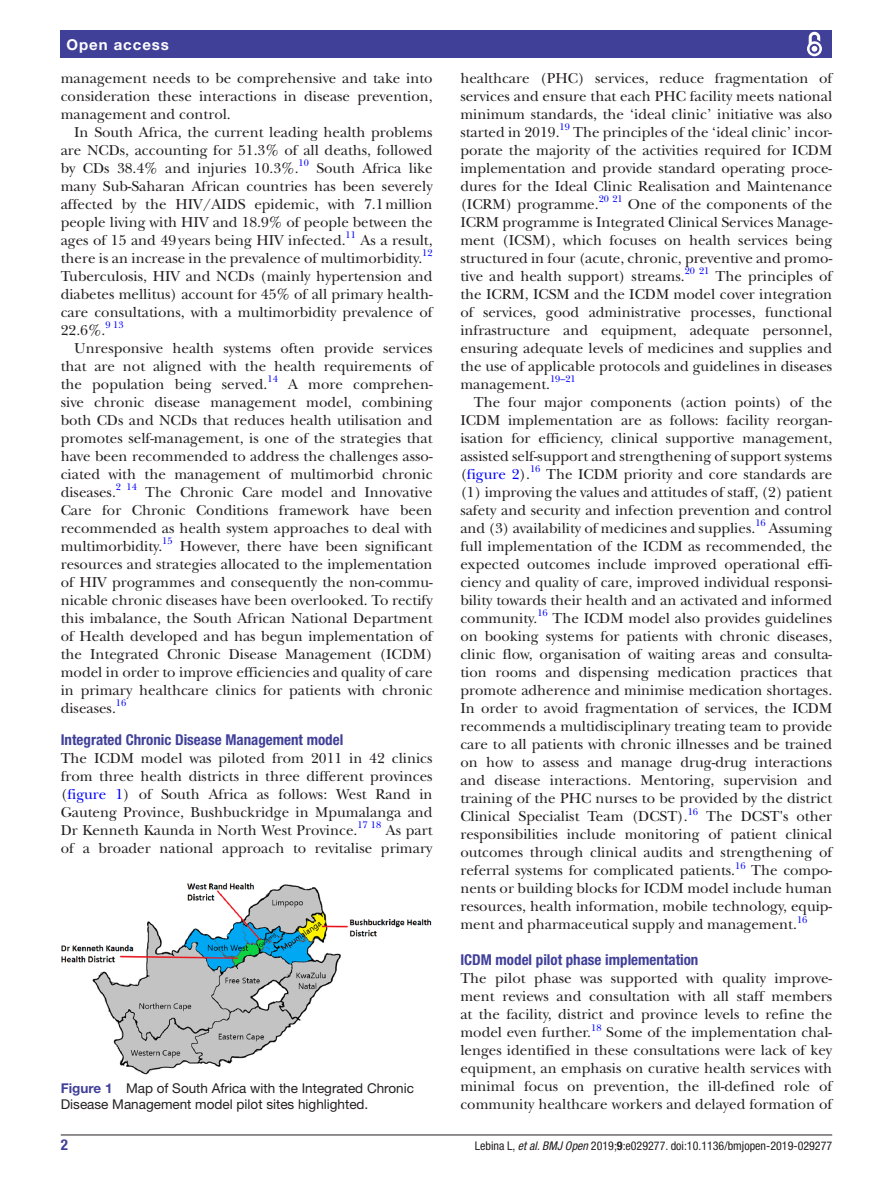
<style>
.page{position:relative;width:893px;height:1191px;background:#fff}
.page>*{position:absolute;margin:0;border:0;box-sizing:border-box;transform-origin:0 0}
.t1{font:15px/18px "New Baskerville";color:#231f20;text-align:justify}
.t2{font:700 condensed 15px "Helvetica Neue LT Std";color:#414099}
.t3{font:700 15px "Helvetica Neue LT Std";letter-spacing:.065em;color:#fff}
.t4{font:13.5px/16.2px "Helvetica Neue LT Std";color:#231f20}
.t5{font:condensed 12px "Helvetica Neue LT Std";color:#231f20}
.t6{font:9.9px "New Baskerville";color:#00f}
.s1{color:#00f}
.s2{font-weight:700;color:#414099}
.s3{font-style:italic}
.s4{font-weight:700}
</style>
<div class="page">
<hr style="left:61px;top:1134px;width:771px;height:1px;background:#231f20">
<div style="left:61px;top:31px;width:771px;height:27px;background:#414099"></div>
<svg style="left:807px;top:31px;width:15px;height:26px"></svg>
<img style="left:61px;top:883px;width:371px;height:192px">
<p class="t3" style="left:66px;top:35px;width:104px">Open access</p>
<p class="t1" style="left:61px;top:69px;width:373px">management needs to be comprehensive and take into consideration these interactions in disease prevention, management and control.</p>
<p class="t1" style="left:61px;top:123px;width:373px;text-indent:14px">In South Africa, the current leading health problems are NCDs, accounting for 51.3% of all deaths, followed by CDs 38.4% and injuries 10.3%.</p>
<p class="t6" style="left:299px;top:157px;width:12px">10</p>
<p class="t1" style="left:61px;top:159px;width:373px;text-indent:256px">South Africa like many Sub-Saharan African countries has been severely affected by the HIV/AIDS epidemic, with 7.1million people living with HIV and 18.9% of people between the ages of 15 and 49years being HIV infected.</p>
<p class="t6" style="left:346px;top:229px;width:12px">11</p>
<p class="t1" style="left:61px;top:231px;width:373px;text-indent:300px">As a result, there is an increase in the prevalence of multimorbidity.</p>
<p class="t6" style="left:422px;top:247px;width:12px">12</p>
<p class="t1" style="left:61px;top:267px;width:373px">Tuberculosis, HIV and NCDs (mainly hypertension and diabetes mellitus) account for 45% of all primary health&shy;care consultations, with a multimorbidity prevalence of 22.6%.</p>
<p class="t6" style="left:105px;top:319px;width:20px">9 13</p>
<p class="t1" style="left:61px;top:339px;width:373px;text-indent:14px">Unresponsive health systems often provide services that are not aligned with the health requirements of the population being served.</p>
<p class="t6" style="left:267px;top:373px;width:12px">14</p>
<p class="t1" style="left:61px;top:375px;width:373px;text-indent:227px">A more comprehen&shy;sive chronic disease management model, combining both CDs and NCDs that reduces health utilisation and promotes self-management, is one of the strategies that have been recommended to address the challenges asso&shy;ciated with the management of multimorbid chronic diseases.<sup>2</sup> <sup>14</sup></p>
<p class="t1" style="left:61px;top:483px;width:373px;text-indent:85px">The Chronic Care model and Innovative Care for Chronic Conditions framework have been recommended as health system approaches to deal with multimorbidity.</p>
<p class="t6" style="left:162px;top:535px;width:12px">15</p>
<p class="t1" style="left:61px;top:537px;width:373px;text-indent:119px">However, there have been significant resources and strategies allocated to the implementation of HIV programmes and consequently the non-commu&shy;nicable chronic diseases have been overlooked. To rectify this imbalance, the South African National Department of Health developed and has begun implementation of the Integrated Chronic Disease Management (ICDM) model in order to improve efficiencies and quality of care in primary healthcare clinics for patients with chronic diseases.</p>
<p class="t6" style="left:116px;top:697px;width:12px">16</p>
<p class="t2" style="left:61px;top:730px;width:284px">Integrated Chronic Disease Management model</p>
<p class="t1" style="left:61px;top:749px;width:373px">The ICDM model was piloted from 2011 in 42 clinics from three health districts in three different provinces (<span class="s1">figure 1</span>) of South Africa as follows: West Rand in Gauteng Province, Bushbuckridge in Mpumalanga and Dr Kenneth Kaunda in North West Province.</p>
<p class="t6" style="left:357px;top:819px;width:25px">17 18</p>
<p class="t1" style="left:61px;top:821px;width:373px;text-align:right">As part<br>of a broader national approach to revitalise primary</p>
<p class="t4" style="left:61px;top:1080px;width:355px"><span class="s2">Figure 1</span> Map of South Africa with the Integrated Chronic<br>Disease Management model pilot sites highlighted.</p>
<p class="t1" style="left:460px;top:69px;width:373px">healthcare (PHC) services, reduce fragmentation of services and ensure that each PHC facility meets national minimum standards, the ‘ideal clinic’ initiative was also started in 2019.</p>
<p class="t6" style="left:560px;top:121px;width:12px">19</p>
<p class="t1" style="left:460px;top:123px;width:373px;text-indent:113px">The principles of the ‘ideal clinic’ incor&shy;porate the majority of the activities required for ICDM implementation and provide standard operating proce&shy;dures for the Ideal Clinic Realisation and Maintenance (ICRM) programme.</p>
<p class="t6" style="left:599px;top:193px;width:26px">20 21</p>
<p class="t1" style="left:460px;top:195px;width:373px;text-indent:167px">One of the components of the ICRM programme is Integrated Clinical Services Manage&shy;ment (ICSM), which focuses on health services being structured in four (acute, chronic, preventive and promo&shy;tive and health support) streams.</p>
<p class="t6" style="left:685px;top:265px;width:26px">20 21</p>
<p class="t1" style="left:460px;top:267px;width:373px;text-indent:255px">The principles of the ICRM, ICSM and the ICDM model cover integration of services, good administrative processes, functional infrastructure and equipment, adequate personnel, ensuring adequate levels of medicines and supplies and the use of applicable protocols and guidelines in diseases management.</p>
<p class="t6" style="left:550px;top:373px;width:27px">19–21</p>
<p class="t1" style="left:460px;top:393px;width:373px;text-indent:14px">The four major components (action points) of the ICDM implementation are as follows: facility reorgan&shy;isation for efficiency, clinical supportive management, assisted self-support and strengthening of support systems (<span class="s1">figure 2</span>).<sup>16</sup> The ICDM priority and core standards are (1) improving the values and attitudes of staff, (2) patient safety and security and infection prevention and control and (3) availability of medicines and supplies.</p>
<p class="t6" style="left:755px;top:517px;width:12px">16</p>
<p class="t1" style="left:460px;top:519px;width:373px;text-indent:309px">Assuming full implementation of the ICDM as recommended, the expected outcomes include improved operational effi&shy;ciency and quality of care, improved individual responsi&shy;bility towards their health and an activated and informed community.</p>
<p class="t6" style="left:537px;top:607px;width:12px">16</p>
<p class="t1" style="left:460px;top:609px;width:373px;text-indent:92px">The ICDM model also provides guidelines on booking systems for patients with chronic diseases, clinic flow, organisation of waiting areas and consulta&shy;tion rooms and dispensing medication practices that promote adherence and minimise medication shortages.<br>In order to avoid fragmentation of services, the ICDM recommends a multidisciplinary treating team to provide care to all patients with chronic illnesses and be trained on how to assess and manage drug-drug interactions and disease interactions. Mentoring, supervision and training of the PHC nurses to be provided by the district Clinical Specialist Team (DCST).</p>
<p class="t6" style="left:688px;top:805px;width:12px">16</p>
<p class="t1" style="left:460px;top:807px;width:373px;text-indent:246px">The DCST's other responsibilities include monitoring of patient clinical outcomes through clinical audits and strengthening of referral systems for complicated patients.</p>
<p class="t6" style="left:735px;top:859px;width:12px">16</p>
<p class="t1" style="left:460px;top:861px;width:373px;text-indent:291px">The compo&shy;nents or building blocks for ICDM model include human resources, health information, mobile technology, equip&shy;ment and pharmaceutical supply and management.</p>
<p class="t6" style="left:797px;top:913px;width:12px">16</p>
<p class="t2" style="left:460px;top:951px;width:240px">ICDM model pilot phase implementation</p>
<p class="t1" style="left:460px;top:969px;width:373px">The pilot phase was supported with quality improve&shy;ment reviews and consultation with all staff members at the facility, district and province levels to refine the model even further.</p>
<p class="t6" style="left:591px;top:1021px;width:12px">18</p>
<p class="t1" style="left:460px;top:1023px;width:373px;text-indent:146px">Some of the implementation chal&shy;lenges identified in these consultations were lack of key equipment, an emphasis on curative health services with minimal focus on prevention, the ill-defined role of community healthcare workers and delayed formation of</p>
<p class="t2" style="left:61px;top:1135px;width:9px">2</p>
<p class="t5" style="left:475px;top:1138px;width:359px">Lebina L, <span class="s3">et al</span>. <span class="s3">BMJ Open</span> 2019;<span class="s4">9</span>:e029277. doi:10.1136/bmjopen-2019-029277</p>
</div>
